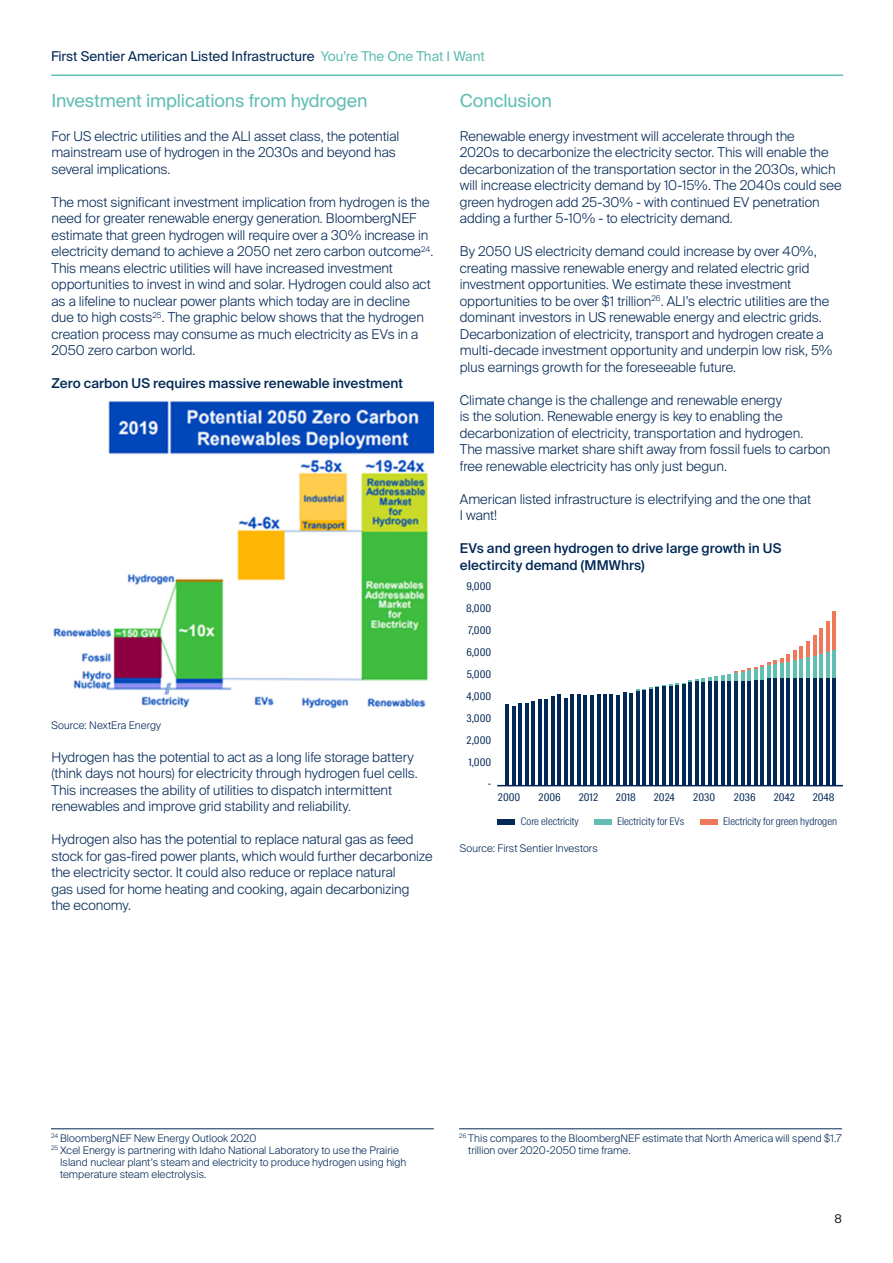
<style>
.page{position:relative;width:893px;height:1263px;background:#fff}
.page>*{position:absolute;margin:0;border:0;box-sizing:border-box;transform-origin:0 0}
.t1{font:18px "Suisse Intl";letter-spacing:-.01em;color:#60beb3}
.t2{font:300 13.5px/16.5px "Suisse Intl";letter-spacing:-.005em;color:#022856}
.t3{font:500 13.5px/16.5px "Suisse Intl";color:#022856}
.t4{font:13.5px "Suisse Intl";letter-spacing:-.005em;color:#022856}
.t5{font:12px "Suisse Intl";color:#231f20}
.t6{font:300 10.5px/12px "Suisse Intl";letter-spacing:.005em;color:#022856}
.t7{font:10.5px/21.8px "Suisse Intl Cond";color:#022856;text-align:justify}
.t8{font:300 10.5px "Suisse Intl Cond";color:#022856;scale:1.04 1}
.s1{color:#60beb3}
</style>
<div class="page">
<hr style="left:52px;top:75px;width:791px;height:1px;background:#60beb3">
<img style="left:53px;top:401px;width:381px;height:308px">
<hr style="left:506px;top:705px;width:3px;height:80px;background:#022856">
<hr style="left:512px;top:706px;width:4px;height:79px;background:#022856">
<hr style="left:518px;top:703px;width:4px;height:82px;background:#022856">
<hr style="left:525px;top:703px;width:3px;height:82px;background:#022856">
<hr style="left:531px;top:701px;width:4px;height:84px;background:#022856">
<hr style="left:538px;top:699px;width:3px;height:86px;background:#022856">
<hr style="left:545px;top:699px;width:3px;height:86px;background:#022856">
<hr style="left:551px;top:696px;width:4px;height:89px;background:#022856">
<hr style="left:558px;top:694px;width:3px;height:91px;background:#022856">
<hr style="left:564px;top:698px;width:4px;height:87px;background:#022856">
<hr style="left:571px;top:694px;width:3px;height:91px;background:#022856">
<hr style="left:577px;top:694px;width:3px;height:91px;background:#022856">
<hr style="left:584px;top:695px;width:3px;height:90px;background:#022856">
<hr style="left:590px;top:695px;width:4px;height:90px;background:#022856">
<hr style="left:597px;top:694px;width:3px;height:91px;background:#022856">
<hr style="left:604px;top:694px;width:3px;height:91px;background:#022856">
<hr style="left:610px;top:694px;width:3px;height:91px;background:#022856">
<hr style="left:616px;top:695px;width:4px;height:90px;background:#022856">
<hr style="left:623px;top:692px;width:4px;height:93px;background:#022856">
<hr style="left:630px;top:693px;width:3px;height:92px;background:#022856">
<hr style="left:636px;top:691px;width:3px;height:94px;background:#022856">
<svg style="left:636px;top:650px;width:160px;height:41px"></svg>
<hr style="left:799px;top:658px;width:4px;height:22px;background:#60beb3">
<hr style="left:799px;top:646px;width:4px;height:13px;background:#ef785b">
<hr style="left:806px;top:657px;width:4px;height:23px;background:#60beb3">
<hr style="left:806px;top:641px;width:4px;height:16px;background:#ef785b">
<hr style="left:813px;top:656px;width:3px;height:24px;background:#60beb3">
<hr style="left:813px;top:635px;width:3px;height:21px;background:#ef785b">
<hr style="left:819px;top:654px;width:4px;height:26px;background:#60beb3">
<hr style="left:819px;top:628px;width:4px;height:26px;background:#ef785b">
<hr style="left:826px;top:652px;width:3px;height:28px;background:#60beb3">
<hr style="left:826px;top:621px;width:3px;height:31px;background:#ef785b">
<hr style="left:832px;top:650px;width:4px;height:30px;background:#60beb3">
<hr style="left:832px;top:612px;width:4px;height:38px;background:#ef785b">
<hr style="left:643px;top:691px;width:3px;height:94px;background:#022856">
<hr style="left:649px;top:689px;width:3px;height:96px;background:#022856">
<hr style="left:656px;top:688px;width:3px;height:97px;background:#022856">
<hr style="left:662px;top:687px;width:4px;height:98px;background:#022856">
<hr style="left:669px;top:686px;width:3px;height:99px;background:#022856">
<hr style="left:675px;top:685px;width:4px;height:100px;background:#022856">
<hr style="left:682px;top:684px;width:3px;height:101px;background:#022856">
<hr style="left:688px;top:683px;width:4px;height:102px;background:#022856">
<hr style="left:695px;top:681px;width:3px;height:104px;background:#022856">
<hr style="left:702px;top:682px;width:3px;height:103px;background:#022856">
<hr style="left:708px;top:681px;width:3px;height:104px;background:#022856">
<hr style="left:715px;top:681px;width:3px;height:104px;background:#022856">
<hr style="left:721px;top:681px;width:3px;height:104px;background:#022856">
<hr style="left:728px;top:681px;width:3px;height:104px;background:#022856">
<hr style="left:735px;top:681px;width:3px;height:104px;background:#022856">
<hr style="left:741px;top:681px;width:3px;height:104px;background:#022856">
<hr style="left:747px;top:681px;width:4px;height:104px;background:#022856">
<hr style="left:754px;top:680px;width:3px;height:105px;background:#022856">
<hr style="left:760px;top:680px;width:3px;height:105px;background:#022856">
<hr style="left:767px;top:679px;width:3px;height:106px;background:#022856">
<hr style="left:773px;top:679px;width:4px;height:106px;background:#022856">
<hr style="left:780px;top:679px;width:4px;height:106px;background:#022856">
<hr style="left:786px;top:679px;width:4px;height:106px;background:#022856">
<hr style="left:793px;top:679px;width:3px;height:106px;background:#022856">
<hr style="left:799px;top:679px;width:4px;height:106px;background:#022856">
<hr style="left:806px;top:679px;width:4px;height:106px;background:#022856">
<hr style="left:813px;top:679px;width:3px;height:106px;background:#022856">
<hr style="left:819px;top:679px;width:4px;height:106px;background:#022856">
<hr style="left:826px;top:679px;width:3px;height:106px;background:#022856">
<hr style="left:832px;top:679px;width:4px;height:106px;background:#022856">
<div style="left:497px;top:820px;width:18px;height:5px;background:#022856"></div>
<div style="left:594px;top:820px;width:17px;height:5px;background:#60beb3"></div>
<div style="left:700px;top:820px;width:18px;height:5px;background:#ef785b"></div>
<hr style="left:497px;top:785px;width:345px;height:1px;background:#032359">
<hr style="left:51px;top:1128px;width:383px;height:1px;background:#022856">
<hr style="left:459px;top:1128px;width:383px;height:1px;background:#022856">
<p class="t4" style="left:51px;top:49px;width:435px">First Sentier American Listed Infrastructure <span class="s1">You’re The One That I Want</span></p>
<h1 class="t1" style="left:51px;top:91px;width:318px">Investment implications from hydrogen</h1>
<p class="t2" style="left:51px;top:128px;width:349px">For US electric utilities and the ALI asset class, the potential mainstream use of hydrogen in the 2030s and beyond has several implications.</p>
<p class="t2" style="left:51px;top:194px;width:383px">The most significant investment implication from hydrogen is the need for greater renewable energy generation. BloombergNEF estimate that green hydrogen will require over a 30% increase in electricity demand to achieve a 2050 net zero carbon outcome<sup>24</sup>.<br>This means electric utilities will have increased investment opportunities to invest in wind and solar. Hydrogen could also act as a lifeline to nuclear power plants which today are in decline due to high costs<sup>25</sup>. The graphic below shows that the hydrogen creation process may consume as much electricity as EVs in a 2050 zero carbon world.</p>
<p class="t3" style="left:51px;top:375px;width:353px">Zero carbon US requires massive renewable investment</p>
<h1 class="t1" style="left:460px;top:91px;width:93px">Conclusion</h1>
<p class="t2" style="left:460px;top:128px;width:383px">Renewable energy investment will accelerate through the<br>2020s to decarbonize the electricity sector. This will enable the decarbonization of the transportation sector in the 2030s, which will increase electricity demand by 10-15%. The 2040s could see green hydrogen add 25-30% - with continued EV penetration adding a further 5-10% - to electricity demand.</p>
<p class="t2" style="left:460px;top:243px;width:374px">By 2050 US electricity demand could increase by over 40%, creating massive renewable energy and related electric grid investment opportunities. We estimate these investment opportunities to be over $1 trillion<sup>26</sup>. ALI’s electric utilities are the dominant investors in US renewable energy and electric grids.<br>Decarbonization of electricity, transport and hydrogen create a multi-decade investment opportunity and underpin low risk, 5% plus earnings growth for the foreseeable future.</p>
<p class="t2" style="left:460px;top:392px;width:372px">Climate change is the challenge and renewable energy<br>is the solution. Renewable energy is key to enabling the decarbonization of electricity, transportation and hydrogen.<br>The massive market share shift away from fossil fuels to carbon free renewable electricity has only just begun.</p>
<p class="t2" style="left:460px;top:491px;width:353px">American listed infrastructure is electrifying and the one that<br>I want!</p>
<p class="t3" style="left:460px;top:540px;width:323px">EVs and green hydrogen to drive large growth in US electircity demand (MMWhrs)</p>
<p class="t7" style="left:466px;top:576px;width:27px">9,000<br>8,000<br>7,000<br>6,000</p>
<p class="t7" style="left:466px;top:664px;width:26px">5,000<br>4,000<br>3,000<br>2,000</p>
<p class="t6" style="left:51px;top:719px;width:111px">Source: NextEra Energy</p>
<p class="t2" style="left:51px;top:749px;width:368px">Hydrogen has the potential to act as a long life storage battery (think days not hours) for electricity through hydrogen fuel cells.<br>This increases the ability of utilities to dispatch intermittent renewables and improve grid stability and reliability.</p>
<p class="t2" style="left:51px;top:831px;width:383px">Hydrogen also has the potential to replace natural gas as feed stock for gas-fired power plants, which would further decarbonize the electricity sector. It could also reduce or replace natural<br>gas used for home heating and cooking, again decarbonizing<br>the economy.</p>
<p class="t7" style="left:469px;top:752px;width:24px;line-height:21.3px;text-align:right">1,000 -</p>
<p class="t7" style="left:498px;top:787px;width:24px">2000</p>
<p class="t7" style="left:539px;top:787px;width:24px">2006</p>
<p class="t7" style="left:579px;top:787px;width:21px">2012</p>
<p class="t7" style="left:616px;top:787px;width:21px">2018</p>
<p class="t7" style="left:654px;top:787px;width:22px">2024</p>
<p class="t7" style="left:693px;top:787px;width:23px">2030</p>
<p class="t7" style="left:734px;top:787px;width:23px">2036</p>
<p class="t7" style="left:774px;top:787px;width:23px">2042</p>
<p class="t7" style="left:813px;top:787px;width:23px">2048</p>
<p class="t8" style="left:521px;top:815px;width:57px">Core electricity</p>
<p class="t8" style="left:617px;top:815px;width:66px">Electricity for EVs</p>
<p class="t8" style="left:723px;top:815px;width:111px">Electricity for green hydrogen</p>
<p class="t6" style="left:460px;top:842px;width:140px">Source: First Sentier Investors</p>
<p class="t6" style="left:51px;top:1132px;width:207px"><sup>24</sup> BloombergNEF New Energy Outlook 2020</p>
<p class="t6" style="left:51px;top:1144px;width:349px"><sup>25</sup> Xcel Energy is partnering with Idaho National Laboratory to use the Prairie</p>
<p class="t6" style="left:60px;top:1156px;width:348px">Island nuclear plant’s steam and electricity to produce hydrogen using high</p>
<p class="t6" style="left:60px;top:1168px;width:148px">temperature steam electrolysis.</p>
<p class="t6" style="left:468px;top:1132px;width:375px;text-indent:-9px"><sup>26</sup> This compares to the BloombergNEF estimate that North America will spend $1.7 trillion over 2020-2050 time frame.</p>
<p class="t5" style="left:834px;top:1211px;width:9px">8</p>
</div>
